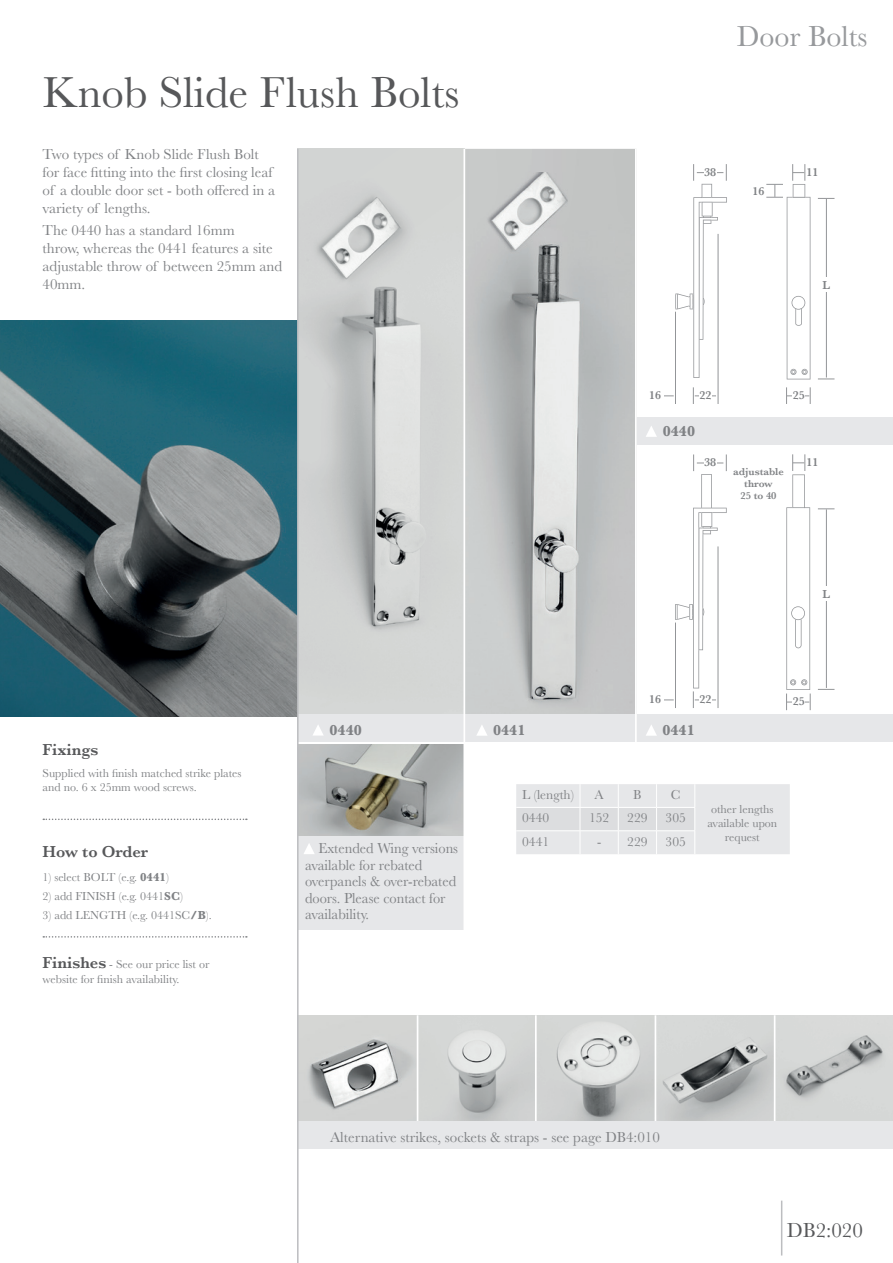
<style>
.page{position:relative;width:893px;height:1263px;background:#fff}
.page>*{position:absolute;margin:0;border:0;box-sizing:border-box;transform-origin:0 0}
.t1{font:45px "Baskerville";color:#57585a}
.t2{font:30px "Baskerville";color:#97999c}
.t3{font:21px "Baskerville";color:#57585a}
.t4{font:600 16.5px "Baskerville";color:#57585a}
.t5{font:15px/18px "Baskerville";color:#808285}
.t6{font:15px/16.5px "Baskerville";color:#808285;scale:.96 1}
.t7{font:700 15px "Baskerville";color:#808285}
.t8{font:13.5px "Baskerville";color:#808285}
.t9{font:12px/14.4px "Baskerville";color:#808285}
.t10{font:600 12px "Baskerville";color:#808285}
.t11{font:600 10.5px/12px "Baskerville";color:#808285;text-align:center}
.s1{font-weight:700}
.s2{font-weight:600;font-size:16.5px;color:#57585a}
</style>
<div class="page">
<img style="left:299px;top:744px;width:164px;height:92px">
<div style="left:298px;top:836px;width:166px;height:93px;background:#e6e7e9"></div>
<div style="left:299px;top:417px;width:594px;height:27px;background:#e6e7e9"></div>
<img style="left:465px;top:149px;width:170px;height:565px">
<img style="left:299px;top:149px;width:164px;height:565px">
<img style="left:0;top:321px;width:297px;height:395px">
<img style="left:299px;top:1015px;width:475px;height:106px">
<img style="left:776px;top:1015px;width:117px;height:106px">
<hr style="left:417px;top:1015px;width:1px;height:170px;background:#fff">
<hr style="left:535px;top:1015px;width:2px;height:170px;background:#fff">
<hr style="left:655px;top:1015px;width:1px;height:170px;background:#fff">
<div style="left:298px;top:1121px;width:595px;height:28px;background:#e6e7e9"></div>
<hr style="left:781px;top:1200px;width:1px;height:55px;background:#bcbdc0">
<div style="left:298px;top:714px;width:595px;height:28px;background:#e6e7e9"></div>
<svg style="left:313px;top:725px;width:10px;height:10px"></svg>
<svg style="left:646px;top:426px;width:11px;height:11px"></svg>
<svg style="left:477px;top:725px;width:10px;height:11px"></svg>
<svg style="left:646px;top:725px;width:11px;height:11px"></svg>
<svg style="left:516px;top:784px;width:274px;height:70px"></svg>
<hr style="left:463px;top:149px;width:2px;height:783px;background:#fff">
<hr style="left:635px;top:149px;width:2px;height:595px;background:#fff">
<hr style="left:826px;top:509px;width:1px;height:179px;background:#939598">
<hr style="left:826px;top:199px;width:1px;height:178px;background:#939598">
<svg style="left:818px;top:689px;width:16px;height:1px"></svg>
<svg style="left:818px;top:379px;width:16px;height:1px"></svg>
<svg style="left:818px;top:509px;width:16px;height:1px"></svg>
<svg style="left:818px;top:198px;width:16px;height:1px"></svg>
<svg style="left:786px;top:387px;width:25px;height:17px"></svg>
<svg style="left:693px;top:387px;width:23px;height:17px"></svg>
<hr style="left:675px;top:312px;width:1px;height:92px;background:#939598">
<hr style="left:718px;top:234px;width:1px;height:170px;background:#939598">
<svg style="left:786px;top:454px;width:25px;height:256px"></svg>
<svg style="left:675px;top:164px;width:52px;height:214px"></svg>
<div style="left:820px;top:587px;width:13px;height:14px;background:#fff"></div>
<div style="left:820px;top:277px;width:13px;height:15px;background:#fff"></div>
<div style="left:793px;top:697px;width:12px;height:9px;background:#fff"></div>
<div style="left:793px;top:391px;width:12px;height:9px;background:#fff"></div>
<div style="left:699px;top:391px;width:13px;height:9px;background:#fff"></div>
<svg style="left:664px;top:454px;width:63px;height:254px"></svg>
<hr style="left:675px;top:622px;width:1px;height:86px;background:#939598">
<div style="left:806px;top:458px;width:13px;height:9px;background:#fff"></div>
<svg style="left:766px;top:164px;width:44px;height:215px"></svg>
<hr style="left:297px;top:149px;width:2px;height:1114px;background:#bcbdc0">
<img style="left:476px;top:173px;width:139px;height:105px">
<svg style="left:43px;top:818px;width:204px;height:2px"></svg>
<svg style="left:43px;top:936px;width:204px;height:1px"></svg>
<div style="left:704px;top:168px;width:12px;height:8px;background:#fff"></div>
<div style="left:704px;top:458px;width:12px;height:9px;background:#fff"></div>
<svg style="left:304px;top:844px;width:10px;height:10px"></svg>
<h1 class="t1" style="left:43px;top:64px;width:418px">Knob Slide Flush Bolts</h1>
<p class="t5" style="left:43px;top:145px;width:234px">Two types of Knob Slide Flush Bolt for face fitting into the first closing leaf of a double door set - both offered in a variety of lengths.</p>
<p class="t5" style="left:43px;top:222px;width:241px">The 0440 has a standard 16mm<br>throw, whereas the 0441 features a site adjustable throw of between 25mm and<br>40mm.</p>
<h2 class="t2" style="left:737px;top:17px;width:132px">Door Bolts</h2>
<p class="t10" style="left:704px;top:164px;width:13px">38</p>
<p class="t10" style="left:753px;top:182px;width:13px">16</p>
<p class="t10" style="left:806px;top:164px;width:13px">11</p>
<p class="t10" style="left:823px;top:276px;width:9px">L</p>
<p class="t4" style="left:43px;top:738px;width:57px">Fixings</p>
<p class="t9" style="left:43px;top:767px;width:201px;line-height:13.5px">Supplied with finish matched strike plates and no. 6 x 25mm wood screws.</p>
<p class="t4" style="left:43px;top:840px;width:107px">How to Order</p>
<p class="t9" style="left:43px;top:870px;width:128px">1) select BOLT (e.g. <span class="s1">0441</span>)</p>
<p class="t9" style="left:43px;top:889px;width:142px">2) add FINISH (e.g. 0441<span class="s1">SC</span>)</p>
<p class="t9" style="left:43px;top:908px;width:171px">3) add LENGTH (e.g. 0441SC<span class="s1">/B</span>).</p>
<p class="t9" style="left:43px;top:957px;width:168px;line-height:15px"><span class="s2">Finishes</span> - See our price list or website for finish availability.</p>
<p class="t10" style="left:649px;top:387px;width:13px">16</p>
<p class="t10" style="left:700px;top:387px;width:13px">22</p>
<p class="t7" style="left:663px;top:421px;width:34px">0440</p>
<p class="t10" style="left:704px;top:454px;width:13px">38</p>
<p class="t10" style="left:793px;top:387px;width:13px">25</p>
<p class="t11" style="left:733px;top:465px;width:52px">adjustable throw<br>25 to 40</p>
<p class="t10" style="left:806px;top:454px;width:13px">11</p>
<p class="t10" style="left:823px;top:586px;width:9px">L</p>
<p class="t7" style="left:329px;top:719px;width:34px">0440</p>
<p class="t6" style="left:305px;top:840px;width:161px;text-indent:13px">Extended Wing versions available for rebated overpanels &amp; over-rebated doors. Please contact for availability.</p>
<p class="t10" style="left:649px;top:691px;width:13px">16</p>
<p class="t10" style="left:700px;top:691px;width:13px">22</p>
<p class="t7" style="left:493px;top:719px;width:34px">0441</p>
<p class="t7" style="left:662px;top:719px;width:34px">0441</p>
<p class="t10" style="left:793px;top:693px;width:13px">25</p>
<p class="t8" style="left:522px;top:786px;width:53px">L (length)</p>
<p class="t8" style="left:595px;top:786px;width:11px">A</p>
<p class="t8" style="left:633px;top:786px;width:10px">B</p>
<p class="t8" style="left:671px;top:786px;width:11px">C</p>
<p class="t8" style="left:522px;top:809px;width:28px">0440</p>
<p class="t8" style="left:589px;top:809px;width:22px">152</p>
<p class="t8" style="left:627px;top:809px;width:22px">229</p>
<p class="t8" style="left:666px;top:809px;width:22px">305</p>
<p class="t8" style="left:522px;top:833px;width:28px">0441</p>
<p class="t8" style="left:597px;top:833px;width:52px">- 229</p>
<p class="t8" style="left:666px;top:833px;width:22px">305</p>
<p class="t9" style="left:707px;top:802px;width:71px;text-align:center">other lengths available upon request</p>
<p class="t5" style="left:330px;top:1128px;width:331px">Alternative strikes, sockets &amp; straps - see page DB4:010</p>
<h3 class="t3" style="left:787px;top:1217px;width:78px">DB2:020</h3>
</div>
